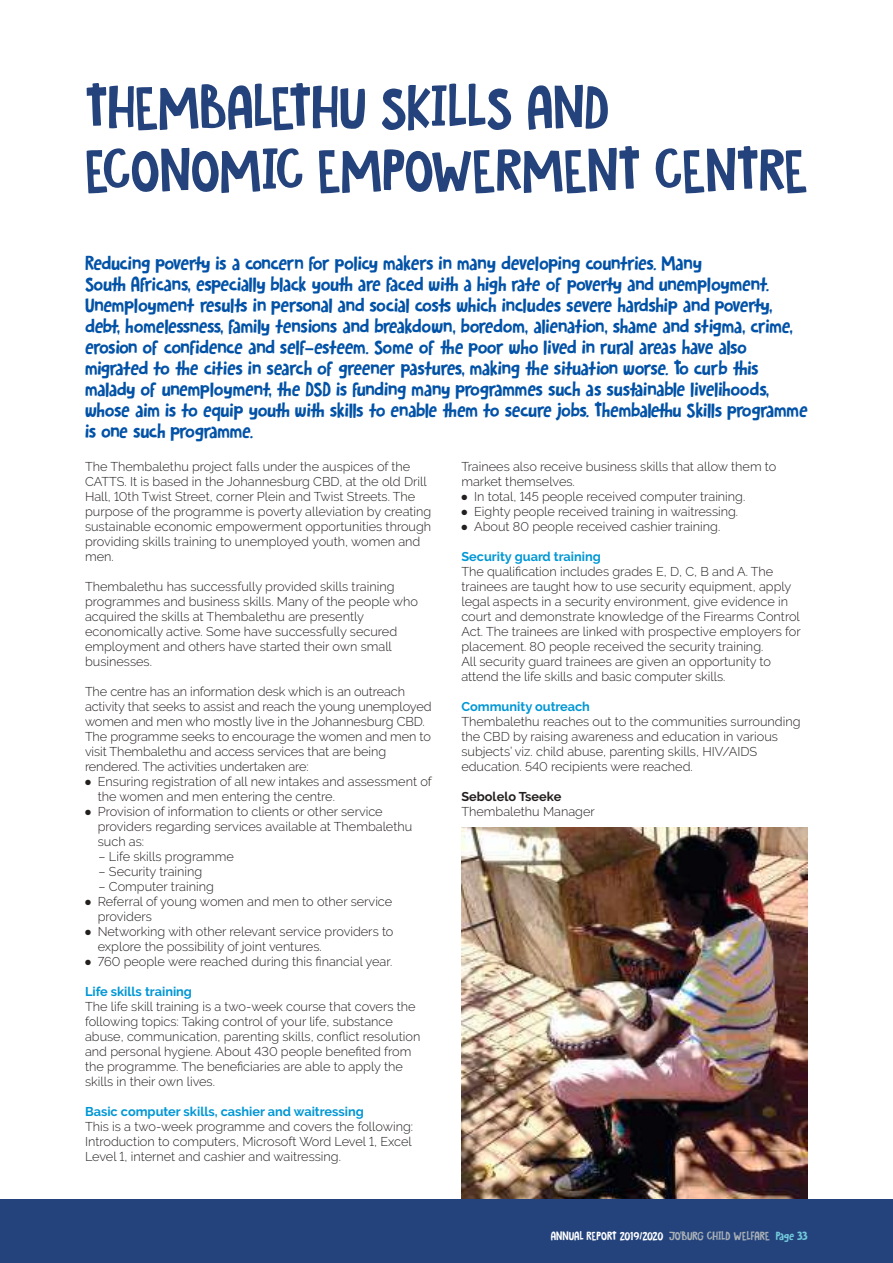
<style>
.page{position:relative;width:893px;height:1263px;background:#fff}
.page>*{position:absolute;margin:0;border:0;box-sizing:border-box;transform-origin:0 0}
.t1{font:52.5px/63px "DK Hobgoblin";letter-spacing:-.01em;color:#24437c}
.t2{font:18px/21px "DK Hobgoblin";letter-spacing:-.025em;color:#0252a7}
.t3{font:300 12.75px/15px "Raleway";color:#241f1f}
.t4{font:700 12.75px "Raleway";color:#0097d5}
.t5{font:700 12.75px "Raleway";color:#241f1f}
.t6{font:10.5px "DK Hobgoblin";letter-spacing:-.01em;color:#fff}
.s1{color:#aab1b6}
.s2{color:#72cadc}
</style>
<div class="page">
<img style="left:462px;top:827px;width:345px;height:372px">
<div style="left:0;top:1199px;width:893px;height:64px;background:#24437c"></div>
<h1 class="t1" style="left:85px;top:73px;width:724px">THEMBALETHU SKILLS AND<br>ECONOMIC EMPOWERMENT CENTRE</h1>
<p class="t2" style="left:85px;top:251px;width:724px">Reducing poverty is a concern for policy makers in many developing countries. Many<br>South Africans, especially black youth are faced with a high rate of poverty and unemployment.<br>Unemployment results in personal and social costs which includes severe hardship and poverty, debt, homelessness, family tensions and breakdown, boredom, alienation, shame and stigma, crime, erosion of confidence and self-esteem. Some of the poor who lived in rural areas have also migrated to the cities in search of greener pastures, making the situation worse. To curb this malady of unemployment, the DSD is funding many programmes such as sustainable livelihoods, whose aim is to equip youth with skills to enable them to secure jobs. Thembalethu Skills programme is one such programme.</p>
<p class="t3" style="left:85px;top:459px;width:348px">The Thembalethu project falls under the auspices of the CATTS. It is based in the Johannesburg CBD, at the old Drill Hall, 10th Twist Street, corner Plein and Twist Streets. The purpose of the programme is poverty alleviation by creating sustainable economic empowerment opportunities through providing skills training to unemployed youth, women and men.</p>
<p class="t3" style="left:85px;top:579px;width:334px">Thembalethu has successfully provided skills training programmes and business skills. Many of the people who acquired the skills at Thembalethu are presently economically active. Some have successfully secured employment and others have started their own small businesses.</p>
<p class="t3" style="left:85px;top:684px;width:348px">The centre has an information desk which is an outreach activity that seeks to assist and reach the young unemployed women and men who mostly live in the Johannesburg CBD.<br>The programme seeks to encourage the women and men to visit Thembalethu and access services that are being rendered. The activities undertaken are:</p>
<p class="t3" style="left:98px;top:774px;width:336px;text-indent:-13px">● Ensuring registration of all new intakes and assessment of the women and men entering the centre.</p>
<p class="t3" style="left:98px;top:804px;width:316px;text-indent:-13px">● Provision of information to clients or other service providers regarding services available at Thembalethu such as:</p>
<p class="t3" style="left:99px;top:849px;width:137px">– Life skills programme</p>
<p class="t3" style="left:99px;top:864px;width:105px">– Security training</p>
<p class="t3" style="left:99px;top:879px;width:117px">– Computer training</p>
<p class="t3" style="left:98px;top:894px;width:296px;text-indent:-13px">● Referral of young women and men to other service providers</p>
<p class="t3" style="left:98px;top:924px;width:297px;text-indent:-13px">● Networking with other relevant service providers to explore the possibility of joint ventures.</p>
<p class="t3" style="left:85px;top:954px;width:309px">● 760 people were reached during this financial year.</p>
<p class="t4" style="left:85px;top:984px;width:109px">Life skills training</p>
<p class="t3" style="left:85px;top:999px;width:337px">The life skill training is a two-week course that covers the following topics: Taking control of your life, substance abuse, communication, parenting skills, conflict resolution and personal hygiene. About 430 people benefited from the programme. The beneficiaries are able to apply the skills in their own lives.</p>
<p class="t4" style="left:85px;top:1104px;width:280px">Basic computer skills, cashier and waitressing</p>
<p class="t3" style="left:85px;top:1119px;width:330px;text-align:justify">This is a two-week programme and covers the following:<br>Introduction to computers, Microsoft Word Level 1, Excel Level 1, internet and cashier and waitressing.</p>
<p class="t3" style="left:461px;top:459px;width:317px">Trainees also receive business skills that allow them to market themselves.</p>
<p class="t3" style="left:461px;top:489px;width:285px">● In total, 145 people received computer training.</p>
<p class="t3" style="left:461px;top:504px;width:278px">● Eighty people received training in waitressing.</p>
<p class="t3" style="left:461px;top:519px;width:260px">● About 80 people received cashier training.</p>
<p class="t4" style="left:461px;top:549px;width:141px">Security guard training</p>
<p class="t3" style="left:461px;top:564px;width:341px">The qualification includes grades E, D, C, B and A. The trainees are taught how to use security equipment, apply legal aspects in a security environment, give evidence in court and demonstrate knowledge of the Firearms Control Act. The trainees are linked with prospective employers for placement. 80 people received the security training.<br>All security guard trainees are given an opportunity to attend the life skills and basic computer skills.</p>
<p class="t4" style="left:461px;top:699px;width:130px">Community outreach</p>
<p class="t3" style="left:461px;top:714px;width:341px">Thembalethu reaches out to the communities surrounding the CBD by raising awareness and education in various subjects’ viz. child abuse, parenting skills, HIV/AIDS education. 540 recipients were reached.</p>
<p class="t5" style="left:461px;top:789px;width:101px">Sebolelo Tseeke</p>
<p class="t3" style="left:461px;top:804px;width:135px">Thembalethu Manager</p>
<p class="t6" style="left:551px;top:1228px;width:259px">ANNUAL REPORT 2019/2020 <span class="s1">JO’BURG CHILD WELFARE</span> <span class="s2">Page 33</span></p>
</div>
